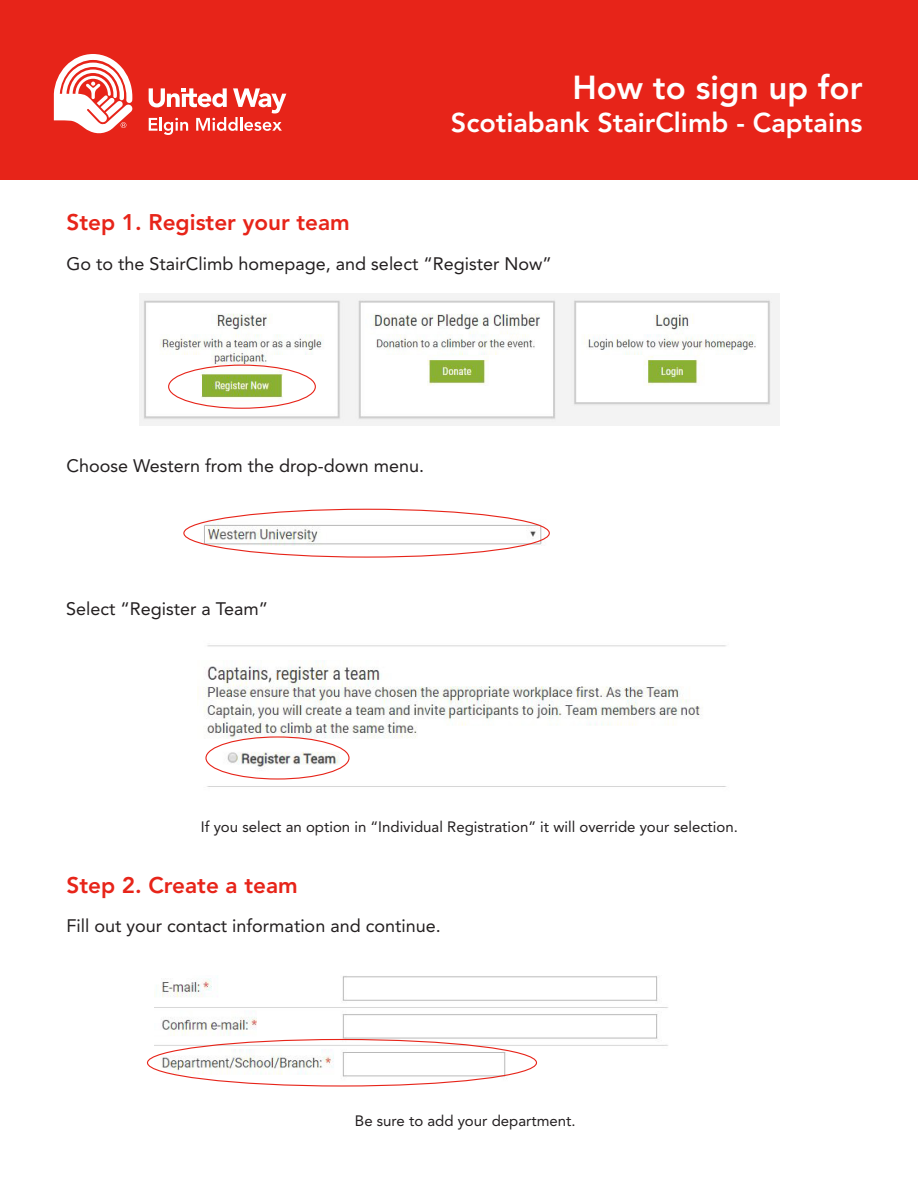
<style>
.page{position:relative;width:918px;height:1188px;background:#fff}
.page>*{position:absolute;margin:0;border:0;box-sizing:border-box;transform-origin:0 0}
.t1{font:800 33px "Avenir LT Std";color:#fff}
.t2{font:800 27px "Avenir LT Std";color:#fff}
.t3{font:800 22.5px "Avenir LT Std";color:#e72419}
.t4{font:18px "Avenir LT Std";color:#231f20}
.t5{font:15px "Avenir LT Std";color:#231f20}
</style>
<div class="page">
<div style="left:0;top:0;width:918px;height:180px;background:#e72419"></div>
<svg style="left:54px;top:54px;width:78px;height:80px"></svg>
<svg style="left:149px;top:88px;width:137px;height:47px"></svg>
<img style="left:140px;top:293px;width:639px;height:133px">
<div style="left:168px;top:365px;width:148px;height:44px;border:1px solid #e72419;border-radius:50%"></div>
<img style="left:197px;top:645px;width:530px;height:142px">
<div style="left:205px;top:736px;width:145px;height:44px;border:1px solid #e72419;border-radius:50%"></div>
<img style="left:195px;top:508px;width:355px;height:50px">
<div style="left:183px;top:509px;width:367px;height:49px;border:1px solid #e72419;border-radius:50%"></div>
<img style="left:154px;top:976px;width:514px;height:109px">
<div style="left:147px;top:1039px;width:390px;height:48px;border:1px solid #e72419;border-radius:50%"></div>
<h1 class="t1" style="left:572px;top:68px;width:292px">How to sign up for</h1>
<h2 class="t2" style="left:451px;top:106px;width:413px">Scotiabank StairClimb - Captains</h2>
<p class="t3" style="left:67px;top:209px;width:285px">Step 1. Register your team</p>
<p class="t4" style="left:67px;top:253px;width:487px">Go to the StairClimb homepage, and select “Register Now”</p>
<p class="t4" style="left:67px;top:455px;width:359px">Choose Western from the drop-down menu.</p>
<p class="t4" style="left:66px;top:598px;width:204px">Select “Register a Team”</p>
<p class="t5" style="left:201px;top:818px;width:538px">If you select an option in “Individual Registration” it will override your selection.</p>
<p class="t3" style="left:67px;top:872px;width:233px">Step 2. Create a team</p>
<p class="t4" style="left:67px;top:916px;width:376px">Fill out your contact information and continue.</p>
<p class="t5" style="left:355px;top:1112px;width:222px">Be sure to add your department.</p>
</div>
